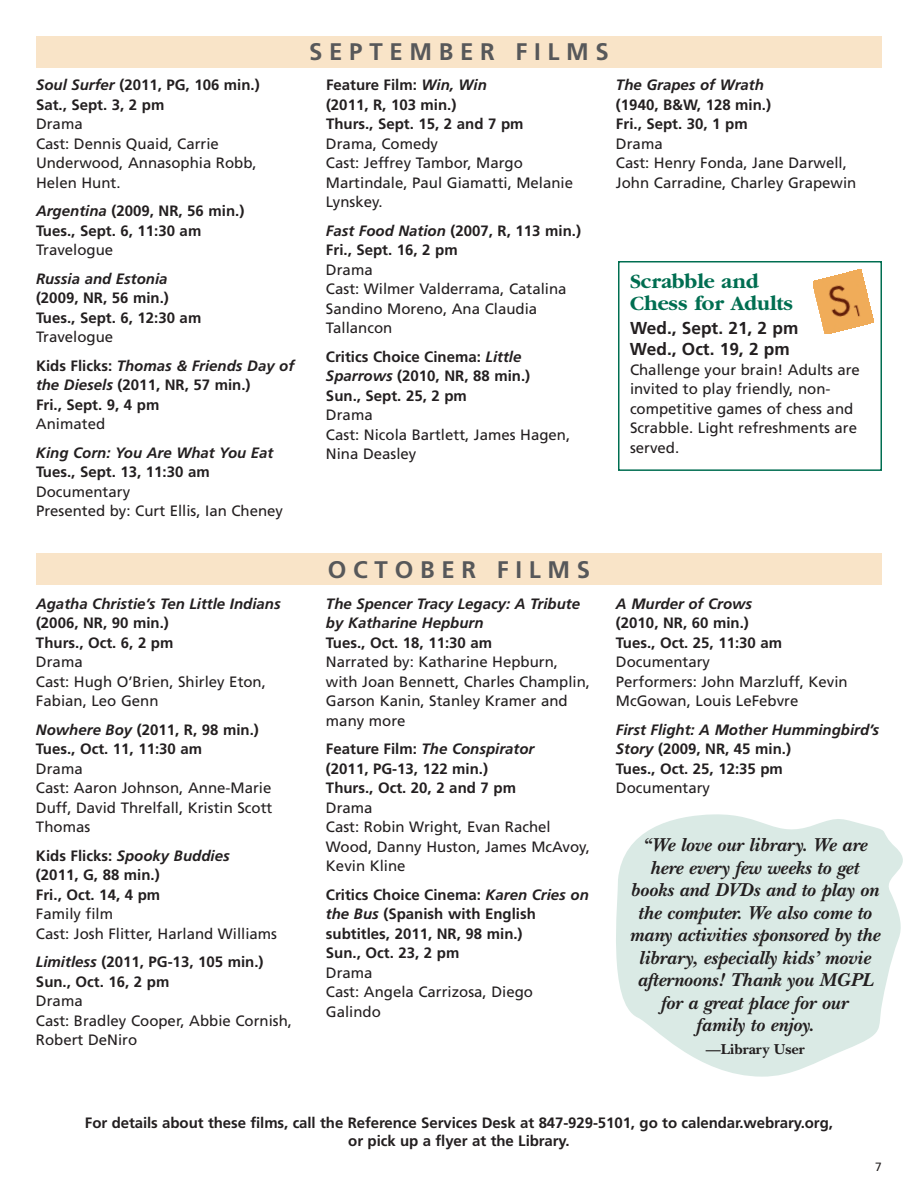
<style>
.page{position:relative;width:918px;height:1188px;background:#fff}
.page>*{position:absolute;margin:0;border:0;box-sizing:border-box;transform-origin:0 0}
.t1{font:700 24px "Frutiger";letter-spacing:.28em;color:#57585a}
.t2{font:700 21px/22.5px "Garamond";color:#006e51}
.t3{font:italic 700 19.5px/22.5px "New Baskerville";color:#231f20;text-align:center}
.t4{font:700 17.25px/21px "Frutiger";color:#231f20}
.t5{font:15px/19.5px "Frutiger";color:#231f20}
.t6{font:700 15px/19.5px "Frutiger";color:#231f20}
.t7{font:italic 700 15px/19.5px "Frutiger";color:#231f20}
.t8{font:700 15px "New Baskerville";color:#231f20}
.t9{font:12px "Frutiger";color:#231f20}
.s1{font-style:italic}
.s2{font-weight:400;font-style:normal}
.s3{font-style:normal}
</style>
<div class="page">
<div style="left:36px;top:36px;width:846px;height:32px;background:#f9e4c8"></div>
<div style="left:36px;top:553px;width:846px;height:32px;background:#f9e4c8"></div>
<div style="left:618px;top:261px;width:264px;height:210px;border:2px solid #006e51"></div>
<img style="left:813px;top:269px;width:61px;height:65px">
<svg style="left:616px;top:814px;width:287px;height:263px;fill:#daeae5"></svg>
<p class="t6" style="left:36px;top:77px;width:225px"><span class="s1">Soul Surfer</span> (2011, PG, 106 min.)<br>Sat., Sept. 3, 2 pm</p>
<p class="t5" style="left:36px;top:116px;width:222px">Drama<br>Cast: Dennis Quaid, Carrie<br>Underwood, Annasophia Robb,<br>Helen Hunt.</p>
<p class="t6" style="left:36px;top:203px;width:210px"><span class="s1">Argentina</span> (2009, NR, 56 min.)<br>Tues., Sept. 6, 11:30 am</p>
<p class="t5" style="left:36px;top:242px;width:79px">Travelogue</p>
<p class="t7" style="left:36px;top:270px;width:133px">Russia and Estonia</p>
<p class="t6" style="left:36px;top:290px;width:167px">(2009, NR, 56 min.)<br>Tues., Sept. 6, 12:30 am</p>
<p class="t7" style="left:36px;top:324px;width:260px;line-height:28.5px"><span class="s2">Travelogue<br></span><span class="s3">Kids Flicks:</span> Thomas &amp; Friends Day of</p>
<p class="t6" style="left:36px;top:377px;width:216px"><span class="s1">the Diesels</span> (2011, NR, 57 min.)<br>Fri., Sept. 9, 4 pm</p>
<p class="t5" style="left:36px;top:416px;width:71px">Animated</p>
<p class="t7" style="left:36px;top:444px;width:239px">King Corn: You Are What You Eat</p>
<p class="t6" style="left:36px;top:464px;width:175px">Tues., Sept. 13, 11:30 am</p>
<p class="t5" style="left:36px;top:483px;width:249px">Documentary<br>Presented by: Curt Ellis, Ian Cheney</p>
<h1 class="t1" style="left:309px;top:42px;width:301px">SEPTEMBER FILMS</h1>
<p class="t6" style="left:326px;top:77px;width:199px">Feature Film: <span class="s1">Win, Win </span>(2011, R, 103 min.)<br>Thurs., Sept. 15, 2 and 7 pm</p>
<p class="t5" style="left:326px;top:135px;width:249px">Drama, Comedy<br>Cast: Jeffrey Tambor, Margo<br>Martindale, Paul Giamatti, Melanie<br>Lynskey.</p>
<p class="t6" style="left:326px;top:222px;width:257px"><span class="s1">Fast Food Nation</span> (2007, R, 113 min.)<br>Fri., Sept. 16, 2 pm</p>
<p class="t5" style="left:326px;top:261px;width:242px">Drama<br>Cast: Wilmer Valderrama, Catalina<br>Sandino Moreno, Ana Claudia<br>Tallancon</p>
<p class="t6" style="left:326px;top:348px;width:206px">Critics Choice Cinema: <span class="s1">Little<br>Sparrows</span> (2010, NR, 88 min.)<br>Sun., Sept. 25, 2 pm</p>
<p class="t5" style="left:326px;top:407px;width:246px">Drama<br>Cast: Nicola Bartlett, James Hagen,<br>Nina Deasley</p>
<p class="t7" style="left:616px;top:77px;width:149px">The Grapes of Wrath</p>
<p class="t6" style="left:616px;top:96px;width:157px">(1940, B&amp;W, 128 min.)<br>Fri., Sept. 30, 1 pm</p>
<p class="t5" style="left:616px;top:135px;width:242px">Drama<br>Cast: Henry Fonda, Jane Darwell,<br>John Carradine, Charley Grapewin</p>
<h2 class="t2" style="left:630px;top:269px;width:165px">Scrabble and<br>Chess for Adults</h2>
<p class="t4" style="left:630px;top:318px;width:170px">Wed., Sept. 21, 2 pm<br>Wed., Oct. 19, 2 pm</p>
<p class="t5" style="left:630px;top:361px;width:231px">Challenge your brain! Adults are invited to play friendly, non&shy;competitive games of chess and<br>Scrabble. Light refreshments are served.</p>
<p class="t7" style="left:36px;top:595px;width:246px">Agatha Christie’s Ten Little Indians</p>
<p class="t6" style="left:36px;top:614px;width:139px">(2006, NR, 90 min.)<br>Thurs., Oct. 6, 2 pm</p>
<p class="t5" style="left:36px;top:653px;width:231px">Drama<br>Cast: Hugh O’Brien, Shirley Eton,<br>Fabian, Leo Genn</p>
<p class="t6" style="left:36px;top:721px;width:224px"><span class="s1">Nowhere Boy</span> (2011, R, 98 min.)<br>Tues., Oct. 11, 11:30 am</p>
<p class="t5" style="left:36px;top:760px;width:238px">Drama<br>Cast: Aaron Johnson, Anne-Marie<br>Duff, David Threlfall, Kristin Scott<br>Thomas</p>
<p class="t6" style="left:36px;top:847px;width:195px">Kids Flicks: <span class="s1">Spooky Buddies </span>(2011, G, 88 min.)<br>Fri., Oct. 14, 4 pm</p>
<p class="t5" style="left:36px;top:905px;width:243px">Family film<br>Cast: Josh Flitter, Harland Williams</p>
<p class="t6" style="left:36px;top:953px;width:229px"><span class="s1">Limitless</span> (2011, PG-13, 105 min.)<br>Sun., Oct. 16, 2 pm</p>
<p class="t5" style="left:36px;top:992px;width:258px">Drama<br>Cast: Bradley Cooper, Abbie Cornish,<br>Robert DeNiro</p>
<h1 class="t1" style="left:328px;top:560px;width:264px">OCTOBER FILMS</h1>
<p class="t7" style="left:326px;top:595px;width:256px">The Spencer Tracy Legacy: A Tribute by Katharine Hepburn</p>
<p class="t6" style="left:326px;top:634px;width:168px">Tues., Oct. 18, 11:30 am</p>
<p class="t5" style="left:326px;top:653px;width:266px">Narrated by: Katharine Hepburn, with Joan Bennett, Charles Champlin,<br>Garson Kanin, Stanley Kramer and many more</p>
<p class="t6" style="left:326px;top:740px;width:210px">Feature Film: <span class="s1">The Conspirator </span>(2011, PG-13, 122 min.)<br>Thurs., Oct. 20, 2 and 7 pm</p>
<p class="t5" style="left:326px;top:799px;width:265px">Drama<br>Cast: Robin Wright, Evan Rachel<br>Wood, Danny Huston, James McAvoy,<br>Kevin Kline</p>
<p class="t6" style="left:326px;top:886px;width:264px">Critics Choice Cinema: <span class="s1">Karen Cries on the Bus</span> (Spanish with English subtitles, 2011, NR, 98 min.)<br>Sun., Oct. 23, 2 pm</p>
<p class="t5" style="left:326px;top:964px;width:209px">Drama<br>Cast: Angela Carrizosa, Diego<br>Galindo</p>
<p class="t7" style="left:616px;top:595px;width:138px">A Murder of Crows</p>
<p class="t6" style="left:616px;top:614px;width:168px">(2010, NR, 60 min.)<br>Tues., Oct. 25, 11:30 am</p>
<p class="t5" style="left:616px;top:653px;width:233px">Documentary<br>Performers: John Marzluff, Kevin<br>McGowan, Louis LeFebvre</p>
<p class="t7" style="left:616px;top:721px;width:265px">First Flight: A Mother Hummingbird’s<br>Story <span class="s3">(2009, NR, 45 min.)<br>Tues., Oct. 25, 12:35 pm</span></p>
<p class="t5" style="left:616px;top:779px;width:96px">Documentary</p>
<p class="t3" style="left:629px;top:833px;width:252px">“We love our library. We are here every few weeks to get books and DVDs and to play on the computer. We also come to many activities sponsored by the library, especially kids’ movie afternoons! Thank you MGPL for a great place for our<br>family to enjoy.</p>
<p class="t8" style="left:706px;top:1040px;width:101px">—Library User</p>
<p class="t6" style="left:85px;top:1115px;width:750px;line-height:18px;text-align:center">For details about these films, call the Reference Services Desk at 847-929-5101, go to calendar.webrary.org, or pick up a flyer at the Library.</p>
<p class="t9" style="left:875px;top:1162px;width:8px">7</p>
</div>
